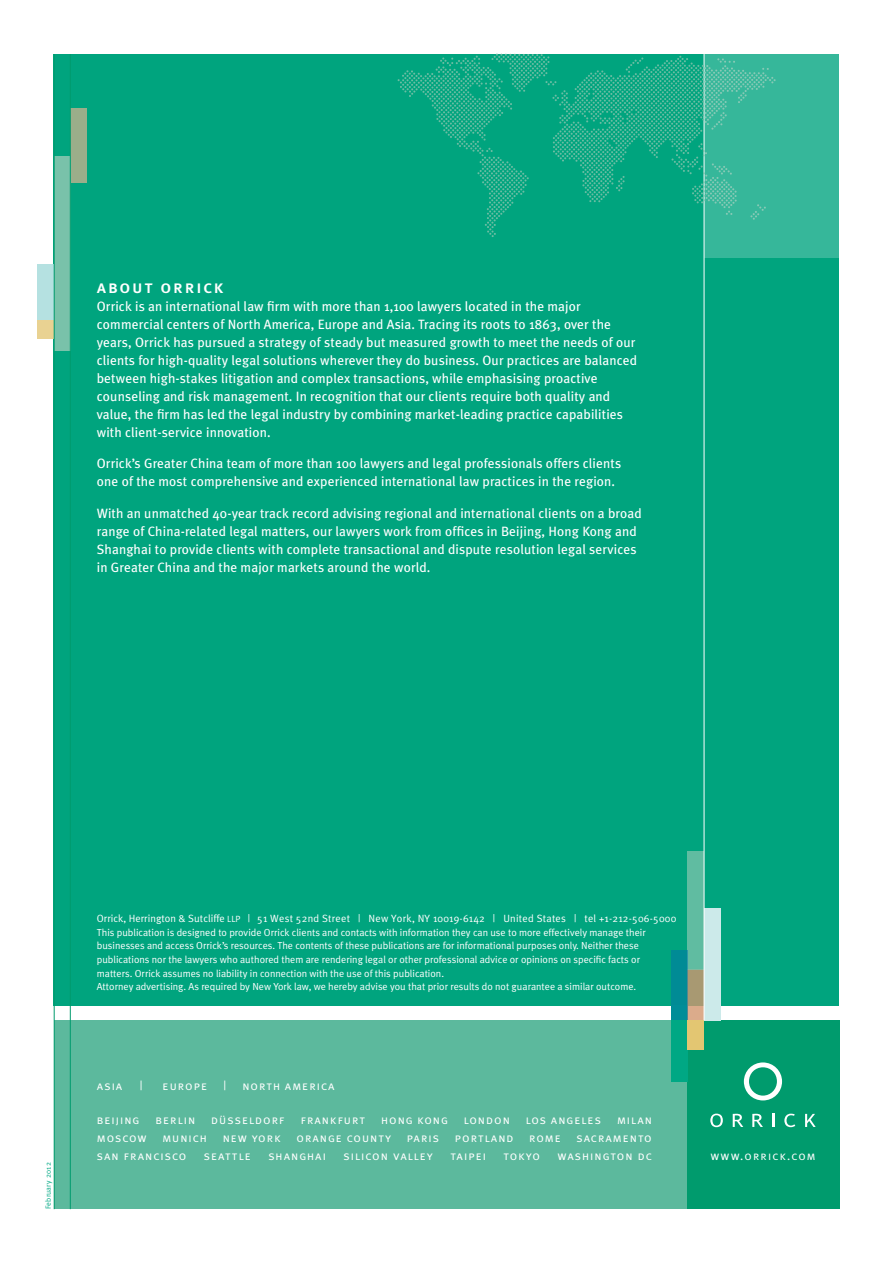
<style>
.page{position:relative;width:893px;height:1263px;background:#fff}
.page>*{position:absolute;margin:0;border:0;box-sizing:border-box;transform-origin:0 0}
.t1{font:18px "Meta Plus Medium Caps";letter-spacing:.1em;color:#fff}
.t2{font:13.5px/18px "Meta Plus";letter-spacing:.01em;color:#fff}
.t3{font:12.45px "Meta Plus Normal Caps";letter-spacing:.08em;color:#fff}
.t4{font:12.15px "Meta Plus Normal Caps";letter-spacing:.1em;color:#fff}
.t5{font:10.5px "Meta Plus Normal";letter-spacing:.025em;color:#fff}
.t6{font:10.2px/13.5px "Meta Plus Normal";color:#fff}
.t7{font:7.5px "Meta";letter-spacing:.02em;color:#00a884}
.s1{font-size:9px}
</style>
<div class="page">
<div style="left:54px;top:54px;width:785px;height:951px;background:#00a47e"></div>
<div style="left:54px;top:1020px;width:785px;height:189px;background:#5cb99d"></div>
<div style="left:38px;top:264px;width:16px;height:56px;background:#b5e1e1"></div>
<div style="left:687px;top:1020px;width:152px;height:189px;background:#009b6d"></div>
<div style="left:71px;top:108px;width:16px;height:75px;background:#9bae8a"></div>
<div style="left:54px;top:157px;width:17px;height:194px;background:#79c2aa"></div>
<div style="left:38px;top:320px;width:16px;height:19px;background:#e9d292"></div>
<div style="left:671px;top:1005px;width:16px;height:76px;background:#00a884"></div>
<div style="left:704px;top:908px;width:16px;height:112px;background:#cceaea"></div>
<svg style="left:687px;top:970px;width:17px;height:50px"></svg>
<div style="left:687px;top:1020px;width:17px;height:30px;background:#e3c672"></div>
<div style="left:687px;top:851px;width:17px;height:119px;background:#60bca1"></div>
<hr style="left:704px;top:47px;width:1px;height:973px;background:#fff">
<svg style="left:397px;top:53px;width:307px;height:184px"></svg>
<div style="left:704px;top:54px;width:135px;height:204px;background:#36b79a"></div>
<div style="left:671px;top:950px;width:16px;height:70px;background:#008b95"></div>
<hr style="left:70px;top:54px;width:1px;height:1155px;background:#009b6d">
<hr style="left:54px;top:54px;width:1px;height:1155px;background:#009b6d">
<svg style="left:710px;top:1113px;width:13px;height:14px"></svg>
<svg style="left:733px;top:1114px;width:10px;height:13px"></svg>
<svg style="left:752px;top:1114px;width:11px;height:13px"></svg>
<svg style="left:772px;top:1114px;width:2px;height:13px"></svg>
<svg style="left:784px;top:1114px;width:11px;height:13px"></svg>
<svg style="left:805px;top:1114px;width:11px;height:13px"></svg>
<svg style="left:744px;top:1062px;width:38px;height:38px"></svg>
<h1 class="t1" style="left:97px;top:276px;width:128px">about orrick</h1>
<p class="t2" style="left:97px;top:297px;width:542px">Orrick is an international law firm with more than 1,100 lawyers located in the major commercial centers of North America, Europe and Asia. Tracing its roots to 1863, over the years, Orrick has pursued a strategy of steady but measured growth to meet the needs of our clients for high-quality legal solutions wherever they do business. Our practices are balanced between high-stakes litigation and complex transactions, while emphasising proactive counseling and risk management. In recognition that our clients require both quality and value, the firm has led the legal industry by combining market-leading practice capabilities with client-service innovation.</p>
<p class="t2" style="left:97px;top:454px;width:526px">Orrick’s Greater China team of more than 100 lawyers and legal professionals offers clients one of the most comprehensive and experienced international law practices in the region.</p>
<p class="t2" style="left:97px;top:504px;width:546px">With an unmatched 40-year track record advising regional and international clients on a broad range of China-related legal matters, our lawyers work from offices in Beijing, Hong Kong and Shanghai to provide clients with complete transactional and dispute resolution legal services in Greater China and the major markets around the world.</p>
<p class="t7" style="left:44px;top:1209px;width:48px;rotate:-90deg">February 2012</p>
<p class="t5" style="left:97px;top:913px;width:581px">Orrick, Herrington &amp; Sutcliffe <span class="s1">LLP</span> | 51 West 52nd Street | New York, NY 10019-6142 | United States | tel +1-212-506-5000</p>
<p class="t6" style="left:97px;top:925px;width:551px">This publication is designed to provide Orrick clients and contacts with information they can use to more effectively manage their businesses and access Orrick’s resources. The contents of these publications are for informational purposes only. Neither these publications nor the lawyers who authored them are rendering legal or other professional advice or opinions on specific facts or matters. Orrick assumes no liability in connection with the use of this publication.<br>Attorney advertising. As required by New York law, we hereby advise you that prior results do not guarantee a similar outcome.</p>
<p class="t3" style="left:97px;top:1078px;width:27px">asia</p>
<p class="t3" style="left:140px;top:1078px;width:4px">|</p>
<p class="t3" style="left:163px;top:1078px;width:46px">europe</p>
<p class="t3" style="left:223px;top:1078px;width:4px">|</p>
<p class="t3" style="left:242px;top:1078px;width:94px">north america</p>
<p class="t3" style="left:97px;top:1112px;width:44px">beijing</p>
<p class="t3" style="left:155px;top:1112px;width:41px">berlin</p>
<p class="t3" style="left:211px;top:1112px;width:75px">düsseldorf</p>
<p class="t3" style="left:301px;top:1112px;width:66px">frankfurt</p>
<p class="t3" style="left:381px;top:1112px;width:68px">hong kong</p>
<p class="t3" style="left:464px;top:1112px;width:47px">london</p>
<p class="t3" style="left:526px;top:1112px;width:77px">los angeles</p>
<p class="t3" style="left:617px;top:1112px;width:36px">milan</p>
<p class="t3" style="left:97px;top:1130px;width:51px">moscow</p>
<p class="t3" style="left:162px;top:1130px;width:46px">munich</p>
<p class="t3" style="left:223px;top:1130px;width:60px">new york</p>
<p class="t3" style="left:297px;top:1130px;width:96px">orange county</p>
<p class="t3" style="left:407px;top:1130px;width:34px">paris</p>
<p class="t3" style="left:455px;top:1130px;width:60px">portland</p>
<p class="t3" style="left:529px;top:1130px;width:33px">rome</p>
<p class="t3" style="left:576px;top:1130px;width:77px">sacramento</p>
<p class="t3" style="left:97px;top:1148px;width:91px">san francisco</p>
<p class="t3" style="left:204px;top:1148px;width:48px">seattle</p>
<p class="t3" style="left:268px;top:1148px;width:59px">shanghai</p>
<p class="t3" style="left:343px;top:1148px;width:91px">silicon valley</p>
<p class="t3" style="left:451px;top:1148px;width:37px">taipei</p>
<p class="t3" style="left:504px;top:1148px;width:38px">tokyo</p>
<p class="t3" style="left:557px;top:1148px;width:96px">washington dc</p>
<p class="t4" style="left:710px;top:1149px;width:107px">www.orrick.com</p>
</div>
